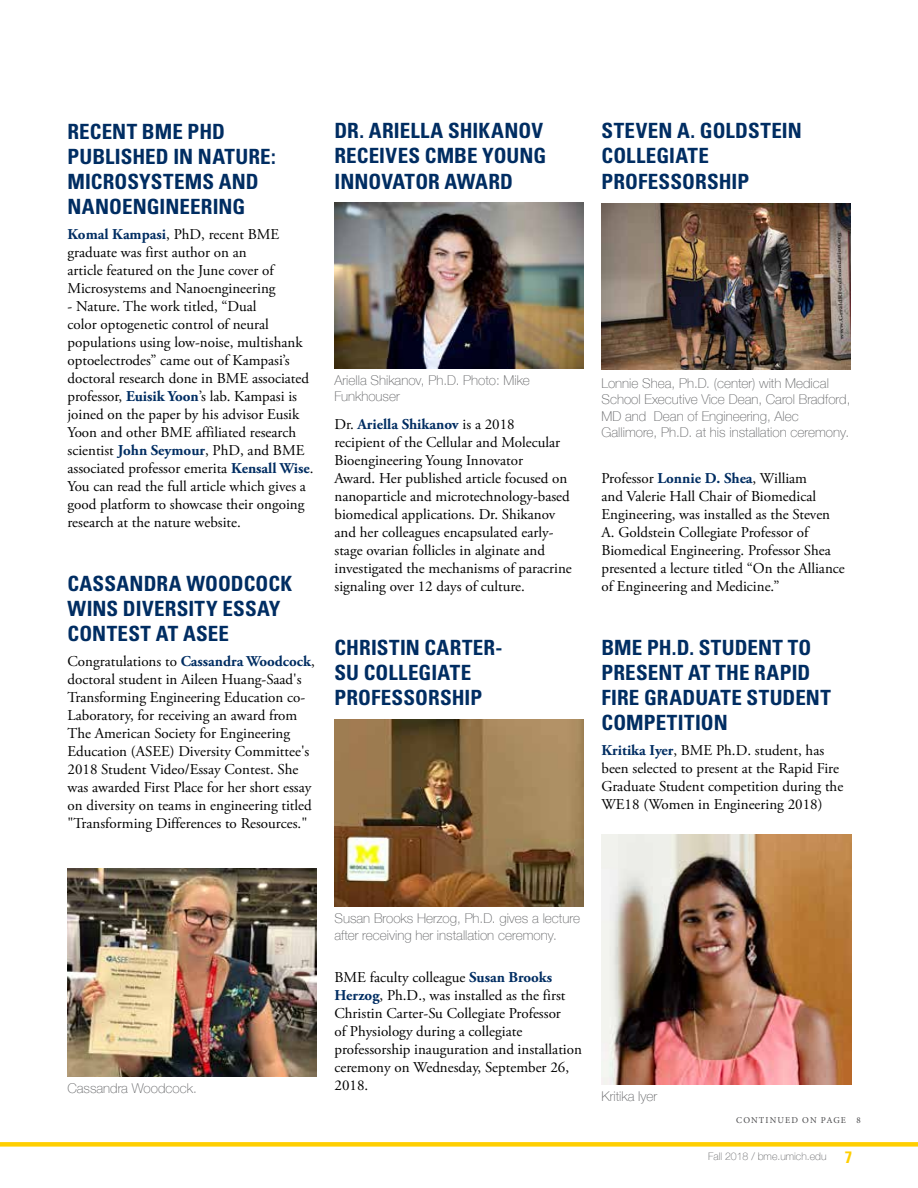
<style>
.page{position:relative;width:918px;height:1188px;background:#fff}
.page>*{position:absolute;margin:0;border:0;box-sizing:border-box;transform-origin:0 0}
.t1{font:700 condensed 21px/25.2px "Univers";letter-spacing:.005em;color:#002d62}
.t2{font:15px/18px "Adobe Garamond Pro";color:#000}
.t3{font:100 13.5px/16.5px "Helvetica Neue";color:#636466}
.t4{font:100 10.5px "Helvetica Neue";color:#636466}
.t5{font:9px "Minion Pro";letter-spacing:.125em;color:#4d4d4f}
.s1{font-weight:700;color:#002d62}
.s2{font-family:"Univers";font-weight:700;font-stretch:condensed;font-size:16.5px;color:#ffcf01}
</style>
<div class="page">
<div style="left:0;top:1142px;width:918px;height:5px;background:#ffcf01"></div>
<img style="left:68px;top:869px;width:248px;height:208px">
<img style="left:334px;top:720px;width:250px;height:186px">
<img style="left:602px;top:203px;width:248px;height:166px">
<img style="left:602px;top:835px;width:249px;height:249px">
<img style="left:334px;top:203px;width:250px;height:166px">
<h1 class="t1" style="left:68px;top:119px;width:210px">RECENT BME PHD<br>PUBLISHED IN NATURE:<br>MICROSYSTEMS AND<br>NANOENGINEERING</h1>
<p class="t2" style="left:68px;top:226px;width:213px"><span class="s1">Komal Kampasi</span>, PhD, recent BME graduate was first author on an article featured on the June cover of Microsystems and Nanoengineering</p>
<p class="t2" style="left:68px;top:298px;width:248px">- Nature. The work titled, “Dual<br>color optogenetic control of neural populations using low-noise, multishank optoelectrodes” came out of Kampasi’s doctoral research done in BME associated professor, <span class="s1">Euisik Yoon</span>’s lab. Kampasi is joined on the paper by his advisor Eusik Yoon and other BME affiliated research scientist <span class="s1">John Seymour</span>, PhD, and BME associated professor emerita <span class="s1">Kensall Wise</span>.<br>You can read the full article which gives a good platform to showcase their ongoing research at the nature website.</p>
<h1 class="t1" style="left:68px;top:570px;width:226px">CASSANDRA WOODCOCK<br>WINS DIVERSITY ESSAY<br>CONTEST AT ASEE</h1>
<p class="t2" style="left:68px;top:653px;width:249px">Congratulations to <span class="s1">Cassandra Woodcock</span>, doctoral student in Aileen Huang-Saad's Transforming Engineering Education co-Laboratory, for receiving an award from The American Society for Engineering Education (ASEE) Diversity Committee's 2018 Student Video/Essay Contest. She was awarded First Place for her short essay on diversity on teams in engineering titled "Transforming Differences to Resources."</p>
<h1 class="t1" style="left:334px;top:118px;width:213px">DR. ARIELLA SHIKANOV<br>RECEIVES CMBE YOUNG<br>INNOVATOR AWARD</h1>
<p class="t3" style="left:334px;top:371px;width:197px">Ariella Shikanov, Ph.D. Photo: Mike<br>Funkhouser</p>
<p class="t2" style="left:334px;top:416px;width:239px">Dr. <span class="s1">Ariella Shikanov</span> is a 2018<br>recipient of the Cellular and Molecular Bioengineering Young Innovator<br>Award. Her published article focused on nanoparticle and microtechnology-based biomedical applications. Dr. Shikanov and her colleagues encapsulated early&shy;stage ovarian follicles in alginate and investigated the mechanisms of paracrine signaling over 12 days of culture.</p>
<h1 class="t1" style="left:334px;top:635px;width:169px">CHRISTIN CARTER-<br>SU COLLEGIATE<br>PROFESSORSHIP</h1>
<h1 class="t1" style="left:602px;top:118px;width:202px">STEVEN A. GOLDSTEIN<br>COLLEGIATE<br>PROFESSORSHIP</h1>
<p class="t3" style="left:602px;top:374px;width:251px">Lonnie Shea, Ph.D. (center) with Medical School Executive Vice Dean, Carol Bradford, MD and Dean of Engineering, Alec Gallimore, Ph.D. at his installation ceremony.</p>
<p class="t2" style="left:602px;top:470px;width:245px">Professor <span class="s1">Lonnie D. Shea</span>, William<br>and Valerie Hall Chair of Biomedical Engineering, was installed as the Steven A. Goldstein Collegiate Professor of Biomedical Engineering. Professor Shea presented a lecture titled “On the Alliance of Engineering and Medicine.”</p>
<h1 class="t1" style="left:602px;top:635px;width:231px">BME PH.D. STUDENT TO<br>PRESENT AT THE RAPID<br>FIRE GRADUATE STUDENT<br>COMPETITION</h1>
<p class="t2" style="left:602px;top:742px;width:243px"><span class="s1">Kritika Iyer</span>, BME Ph.D. student, has been selected to present at the Rapid Fire Graduate Student competition during the WE18 (Women in Engineering 2018)</p>
<p class="t3" style="left:67px;top:1080px;width:131px">Cassandra Woodcock.</p>
<p class="t3" style="left:334px;top:910px;width:247px">Susan Brooks Herzog, Ph.D. gives a lecture after receiving her installation ceremony.</p>
<p class="t2" style="left:334px;top:969px;width:249px">BME faculty colleague <span class="s1">Susan Brooks Herzog</span>, Ph.D., was installed as the first Christin Carter-Su Collegiate Professor<br>of Physiology during a collegiate professorship inauguration and installation ceremony on Wednesday, September 26, 2018.</p>
<p class="t3" style="left:602px;top:1087px;width:57px">Kritika Iyer</p>
<p class="t5" style="left:736px;top:1114px;width:126px">CONTINUED ON PAGE 8</p>
<p class="t4" style="left:708px;top:1149px;width:145px">Fall 2018 / bme.umich.edu <span class="s2">7</span></p>
</div>
